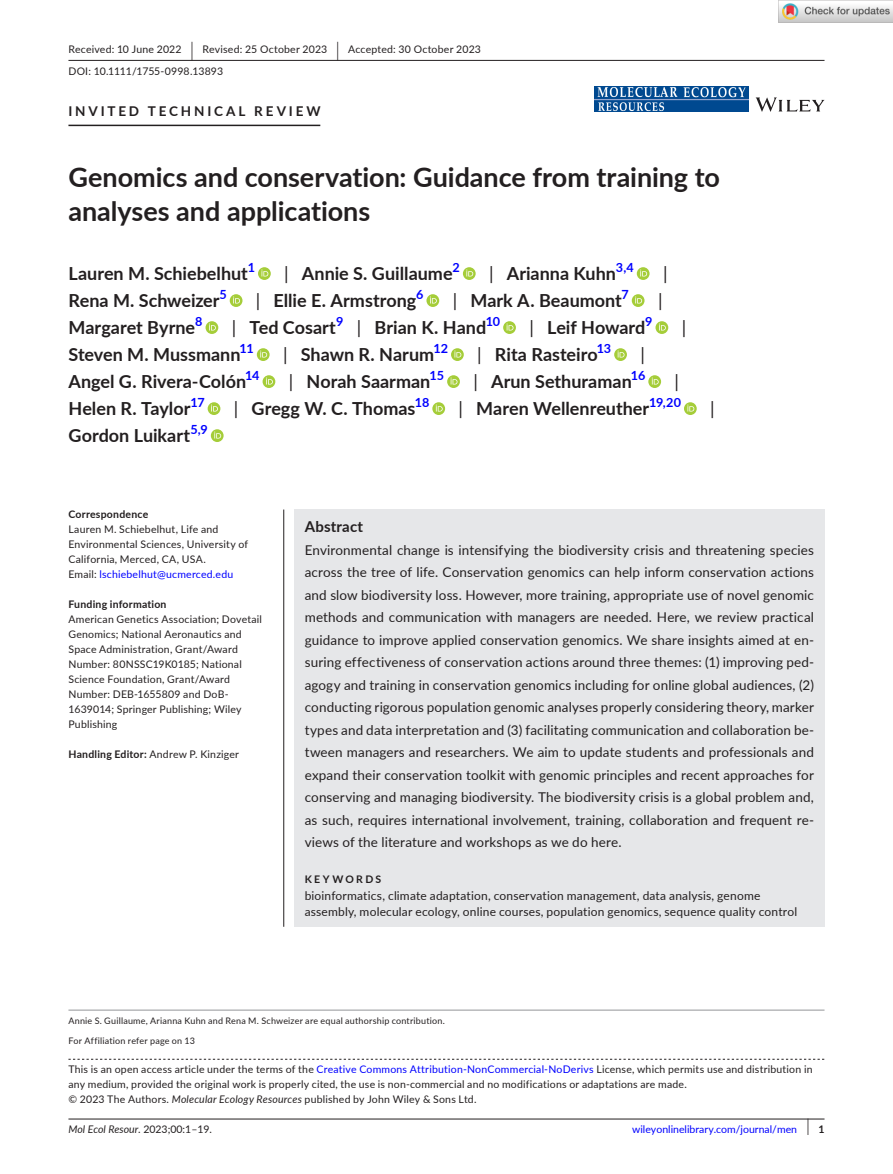
<style>
.page{position:relative;width:893px;height:1174px;background:#fff}
.page>*{position:absolute;margin:0;border:0;box-sizing:border-box;transform-origin:0 0}
.t1{font:700 27px/34.5px "Lato";color:#231f20}
.t2{font:700 18px "Lato";color:#231f20}
.t3{font:18px "Lato";color:#231f20}
.t4{font:700 15px "Lato";letter-spacing:.015em;color:#231f20}
.t5{font:13.5px/22.5px "Lato";letter-spacing:.01em;color:#231f20;text-align:justify}
.t6{font:700 13.5px "Lato";letter-spacing:.21em;color:#231f20}
.t7{font:700 12.6px "Lato";letter-spacing:-.015em;color:#00f}
.t8{font:12px/16.5px "Lato";letter-spacing:.015em;color:#231f20}
.t9{font:10.5px/15px "Lato";letter-spacing:.02em;color:#231f20}
.t10{font:10.5px "Lato";color:#00f}
.t11{font:700 10.5px "Lato";letter-spacing:.02em;color:#231f20}
.t12{font:italic 10.5px "Lato";color:#231f20}
.t13{font:700 10.5px "Lato";letter-spacing:.22em;color:#231f20}
.t14{font:9px/19.5px "Lato";letter-spacing:.025em;color:#231f20}
.s1{font-size:19.65px}
.s2{font-weight:400}
.s3{color:#00f}
.s4{font-weight:700}
.s5{font-style:italic}
.s6{font-style:normal}
.s7{font-size:17.4px;color:#231f20}
.s8{font-weight:700;color:#231f20}
</style>
<div class="page">
<hr style="left:68px;top:1118px;width:756px;height:1px;background:#231f20">
<svg style="left:756px;top:97px;width:68px;height:15px"></svg>
<img style="left:595px;top:86px;width:153px;height:26px">
<hr style="left:68px;top:60px;width:756px;height:1px;background:#231f20">
<hr style="left:68px;top:125px;width:252px;height:1px;background:#231f20">
<svg style="left:258px;top:267px;width:13px;height:13px"></svg>
<svg style="left:261px;top:269px;width:7px;height:7px"></svg>
<svg style="left:463px;top:267px;width:13px;height:13px"></svg>
<svg style="left:466px;top:269px;width:7px;height:7px"></svg>
<svg style="left:637px;top:267px;width:12px;height:13px"></svg>
<svg style="left:640px;top:269px;width:7px;height:7px"></svg>
<svg style="left:230px;top:294px;width:12px;height:13px"></svg>
<svg style="left:233px;top:296px;width:7px;height:7px"></svg>
<svg style="left:426px;top:294px;width:13px;height:13px"></svg>
<svg style="left:430px;top:296px;width:7px;height:7px"></svg>
<svg style="left:632px;top:294px;width:12px;height:13px"></svg>
<svg style="left:635px;top:296px;width:7px;height:7px"></svg>
<svg style="left:206px;top:321px;width:12px;height:13px"></svg>
<svg style="left:209px;top:323px;width:7px;height:7px"></svg>
<svg style="left:503px;top:321px;width:13px;height:13px"></svg>
<svg style="left:507px;top:323px;width:6px;height:7px"></svg>
<svg style="left:655px;top:321px;width:13px;height:13px"></svg>
<svg style="left:659px;top:323px;width:7px;height:7px"></svg>
<svg style="left:257px;top:348px;width:13px;height:13px"></svg>
<svg style="left:260px;top:350px;width:7px;height:7px"></svg>
<svg style="left:451px;top:348px;width:13px;height:13px"></svg>
<svg style="left:454px;top:350px;width:7px;height:7px"></svg>
<svg style="left:614px;top:348px;width:13px;height:13px"></svg>
<svg style="left:618px;top:350px;width:6px;height:7px"></svg>
<svg style="left:263px;top:375px;width:12px;height:13px"></svg>
<svg style="left:266px;top:377px;width:7px;height:7px"></svg>
<svg style="left:447px;top:375px;width:13px;height:13px"></svg>
<svg style="left:451px;top:377px;width:6px;height:7px"></svg>
<svg style="left:648px;top:375px;width:13px;height:13px"></svg>
<svg style="left:652px;top:377px;width:7px;height:7px"></svg>
<svg style="left:208px;top:402px;width:12px;height:13px"></svg>
<svg style="left:211px;top:404px;width:7px;height:7px"></svg>
<svg style="left:432px;top:402px;width:13px;height:13px"></svg>
<svg style="left:436px;top:404px;width:7px;height:7px"></svg>
<svg style="left:684px;top:402px;width:13px;height:13px"></svg>
<svg style="left:687px;top:404px;width:7px;height:7px"></svg>
<svg style="left:211px;top:429px;width:13px;height:13px"></svg>
<svg style="left:214px;top:431px;width:7px;height:7px"></svg>
<svg style="left:68px;top:1058px;width:756px;height:1px"></svg>
<hr style="left:68px;top:1009px;width:756px;height:1px;background:#939598">
<div style="left:294px;top:509px;width:530px;height:417px;background:#e6e7e9"></div>
<hr style="left:283px;top:509px;width:1px;height:417px;background:#231f20">
<img style="left:779px;top:0;width:114px;height:23px">
<p class="t9" style="left:68px;top:38px;width:414px;line-height:21.8px">Received: 10 June 2022 <span class="s1">|</span> Revised: 25 October 2023 <span class="s1">|</span> Accepted: 30 October 2023<br>DOI: 10.1111/1755-0998.13893</p>
<p class="t6" style="left:68px;top:101px;width:254px">INVITED TECHNICAL REVIEW</p>
<h1 class="t1" style="left:68px;top:159px;width:653px">Genomics and conservation: Guidance from training to analyses and applications</h1>
<h2 class="t2" style="left:68px;top:260px;width:181px">Lauren M. Schiebelhut</h2>
<p class="t7" style="left:248px;top:258px;width:9px">1</p>
<h2 class="t2" style="left:284px;top:260px;width:170px"><span class="s2">|</span> Annie S. Guillaume</h2>
<p class="t7" style="left:453px;top:258px;width:9px">2</p>
<h2 class="t2" style="left:489px;top:260px;width:128px"><span class="s2">|</span> Arianna Kuhn</h2>
<p class="t7" style="left:616px;top:258px;width:19px">3,4</p>
<h2 class="t3" style="left:663px;top:260px;width:6px">|</h2>
<h2 class="t2" style="left:68px;top:287px;width:153px">Rena M. Schweizer</h2>
<p class="t7" style="left:219px;top:285px;width:9px">5</p>
<h2 class="t2" style="left:256px;top:287px;width:162px"><span class="s2">|</span> Ellie E. Armstrong</h2>
<p class="t7" style="left:416px;top:285px;width:9px">6</p>
<h2 class="t2" style="left:453px;top:287px;width:171px"><span class="s2">|</span> Mark A. Beaumont</h2>
<p class="t7" style="left:621px;top:285px;width:9px">7</p>
<h2 class="t3" style="left:658px;top:287px;width:6px">|</h2>
<h2 class="t2" style="left:68px;top:314px;width:128px">Margaret Byrne</h2>
<p class="t7" style="left:195px;top:312px;width:9px">8</p>
<h2 class="t2" style="left:232px;top:314px;width:106px"><span class="s2">|</span> Ted Cosart</h2>
<p class="t7" style="left:336px;top:312px;width:9px">9</p>
<h2 class="t2" style="left:357px;top:314px;width:131px"><span class="s2">|</span> Brian K. Hand</h2>
<p class="t7" style="left:486px;top:312px;width:16px">10</p>
<h2 class="t2" style="left:529px;top:314px;width:118px"><span class="s2">|</span> Leif Howard</h2>
<p class="t7" style="left:645px;top:312px;width:9px">9</p>
<h2 class="t3" style="left:682px;top:314px;width:6px">|</h2>
<h2 class="t2" style="left:68px;top:341px;width:174px">Steven M. Mussmann</h2>
<p class="t7" style="left:240px;top:339px;width:16px">11</p>
<h2 class="t2" style="left:283px;top:341px;width:153px"><span class="s2">|</span> Shawn R. Narum</h2>
<p class="t7" style="left:433px;top:339px;width:16px">12</p>
<h2 class="t2" style="left:477px;top:341px;width:122px"><span class="s2">|</span> Rita Rasteiro</h2>
<p class="t7" style="left:597px;top:339px;width:16px">13</p>
<h2 class="t3" style="left:640px;top:341px;width:6px">|</h2>
<h2 class="t2" style="left:68px;top:368px;width:179px">Angel G. Rivera-Colón</h2>
<p class="t7" style="left:245px;top:366px;width:16px">14</p>
<h2 class="t2" style="left:289px;top:368px;width:143px"><span class="s2">|</span> Norah Saarman</h2>
<p class="t7" style="left:429px;top:366px;width:16px">15</p>
<h2 class="t2" style="left:473px;top:368px;width:160px"><span class="s2">|</span> Arun Sethuraman</h2>
<p class="t7" style="left:631px;top:366px;width:16px">16</p>
<h2 class="t3" style="left:675px;top:368px;width:6px">|</h2>
<h2 class="t2" style="left:68px;top:395px;width:138px">Helen R. Taylor<sup>17</sup></h2>
<h2 class="t2" style="left:234px;top:395px;width:197px"><span class="s2">|</span> Gregg W. C. Thomas<sup>18</sup></h2>
<h2 class="t2" style="left:459px;top:395px;width:224px"><span class="s2">|</span> Maren Wellenreuther<sup>19,20</sup></h2>
<h2 class="t3" style="left:710px;top:395px;width:6px">|</h2>
<h2 class="t2" style="left:68px;top:422px;width:141px">Gordon Luikart<sup>5,9</sup></h2>
<p class="t11" style="left:68px;top:506px;width:81px">Correspondence</p>
<p class="t9" style="left:68px;top:521px;width:181px">Lauren M. Schiebelhut, Life and Environmental Sciences, University of California, Merced, CA, USA.<br>Email: <span class="s3">lschiebelhut@ucmerced.edu</span></p>
<p class="t11" style="left:68px;top:596px;width:100px">Funding information</p>
<p class="t9" style="left:68px;top:611px;width:195px">American Genetics Association; Dovetail<br>Genomics; National Aeronautics and<br>Space Administration, Grant/Award<br>Number: 80NSSC19K0185; National<br>Science Foundation, Grant/Award<br>Number: DEB-1655809 and DoB-<br>1639014; Springer Publishing; Wiley<br>Publishing</p>
<p class="t9" style="left:68px;top:746px;width:172px"><span class="s4">Handling Editor:</span> Andrew P. Kinziger</p>
<p class="t4" style="left:305px;top:515px;width:60px">Abstract</p>
<p class="t5" style="left:305px;top:538px;width:511px">Environmental change is intensifying the biodiversity crisis and threatening species across the tree of life. Conservation genomics can help inform conservation actions and slow biodiversity loss. However, more training, appropriate use of novel genomic methods and communication with managers are needed. Here, we review practical guidance to improve applied conservation genomics. We share insights aimed at en&shy;suring effectiveness of conservation actions around three themes: (1) improving ped&shy;agogy and training in conservation genomics including for online global audiences, (2) conducting rigorous population genomic analyses properly considering theory, marker types and data interpretation and (3) facilitating communication and collaboration be&shy;tween managers and researchers. We aim to update students and professionals and expand their conservation toolkit with genomic principles and recent approaches for conserving and managing biodiversity. The biodiversity crisis is a global problem and, as such, requires international involvement, training, collaboration and frequent re&shy;views of the literature and workshops as we do here.</p>
<p class="t13" style="left:305px;top:871px;width:78px">KEYWORDS</p>
<p class="t8" style="left:305px;top:886px;width:494px">bioinformatics, climate adaptation, conservation management, data analysis, genome assembly, molecular ecology, online courses, population genomics, sequence quality control</p>
<p class="t14" style="left:68px;top:1010px;width:378px">Annie S. Guillaume, Arianna Kuhn and Rena M. Schweizer are equal authorship contribution.<br>For Affiliation refer page on 13</p>
<p class="t9" style="left:68px;top:1061px;width:746px">This is an open access article under the terms of the <span class="s3">Creative Commons Attribution-NonCommercial-NoDerivs</span> License, which permits use and distribution in any medium, provided the original work is properly cited, the use is non-commercial and no modifications or adaptations are made.<br>© 2023 The Authors. <span class="s5">Molecular Ecology Resources</span> published by John Wiley &amp; Sons Ltd.</p>
<p class="t12" style="left:68px;top:1121px;width:145px">Mol Ecol Resour. <span class="s6">2023;00:1–19.</span></p>
<p class="t10" style="left:632px;top:1121px;width:194px">wileyonlinelibrary.com/journal/men <span class="s7">|</span> <span class="s8">1</span></p>
</div>
